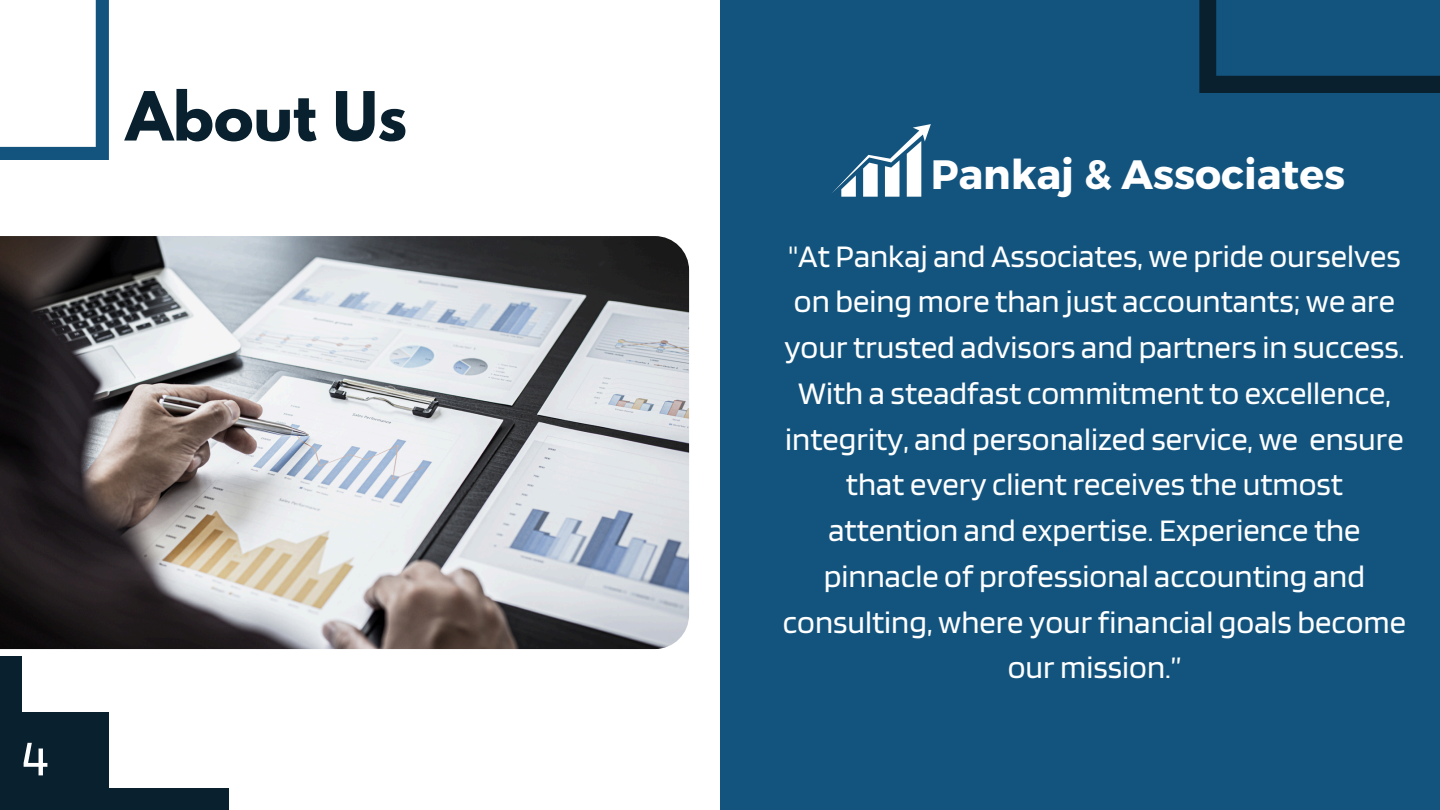
<style>
.page{position:relative;width:1440px;height:810px;background:#fff}
.page>*{position:absolute;margin:0;border:0;box-sizing:border-box;transform-origin:0 0}
.t1{font:700 60px "League Spartan";color:#09202e}
.t2{font:52px "Blinker";color:#fff}
.t3{font:700 41px "Montserrat";color:#fff}
.t4{font:32.7px/45.8px "Blinker";color:#fff;text-align:center}
</style>
<div class="page">
<div style="left:720px;top:0;width:720px;height:810px;background:#13547e"></div>
<img style="left:0;top:236px;width:689px;height:413px">
<svg style="left:1199px;top:0;width:241px;height:93px"></svg>
<svg style="left:0;top:0;width:109px;height:160px"></svg>
<div style="left:0;top:712px;width:109px;height:98px;background:#09202e"></div>
<div style="left:107px;top:788px;width:122px;height:22px;background:#09202e"></div>
<div style="left:0;top:657px;width:22px;height:72px;background:#09202e"></div>
<svg style="left:832px;top:124px;width:99px;height:73px"></svg>
<p class="t1" style="left:126px;top:87px;width:283px">About Us</p>
<p class="t2" style="left:22px;top:725px;width:28px">4</p>
<h2 class="t3" style="left:931px;top:148px;width:416px">Pankaj &amp; Associates</h2>
<p class="t4" style="left:783px;top:232px;width:625px">"At Pankaj and Associates, we pride ourselves on being more than just accountants; we are your trusted advisors and partners in success.<br>With a steadfast commitment to excellence, integrity, and personalized service, we ensure that every client receives the utmost attention and expertise. Experience the pinnacle of professional accounting and consulting, where your financial goals become our mission.”</p>
</div>
